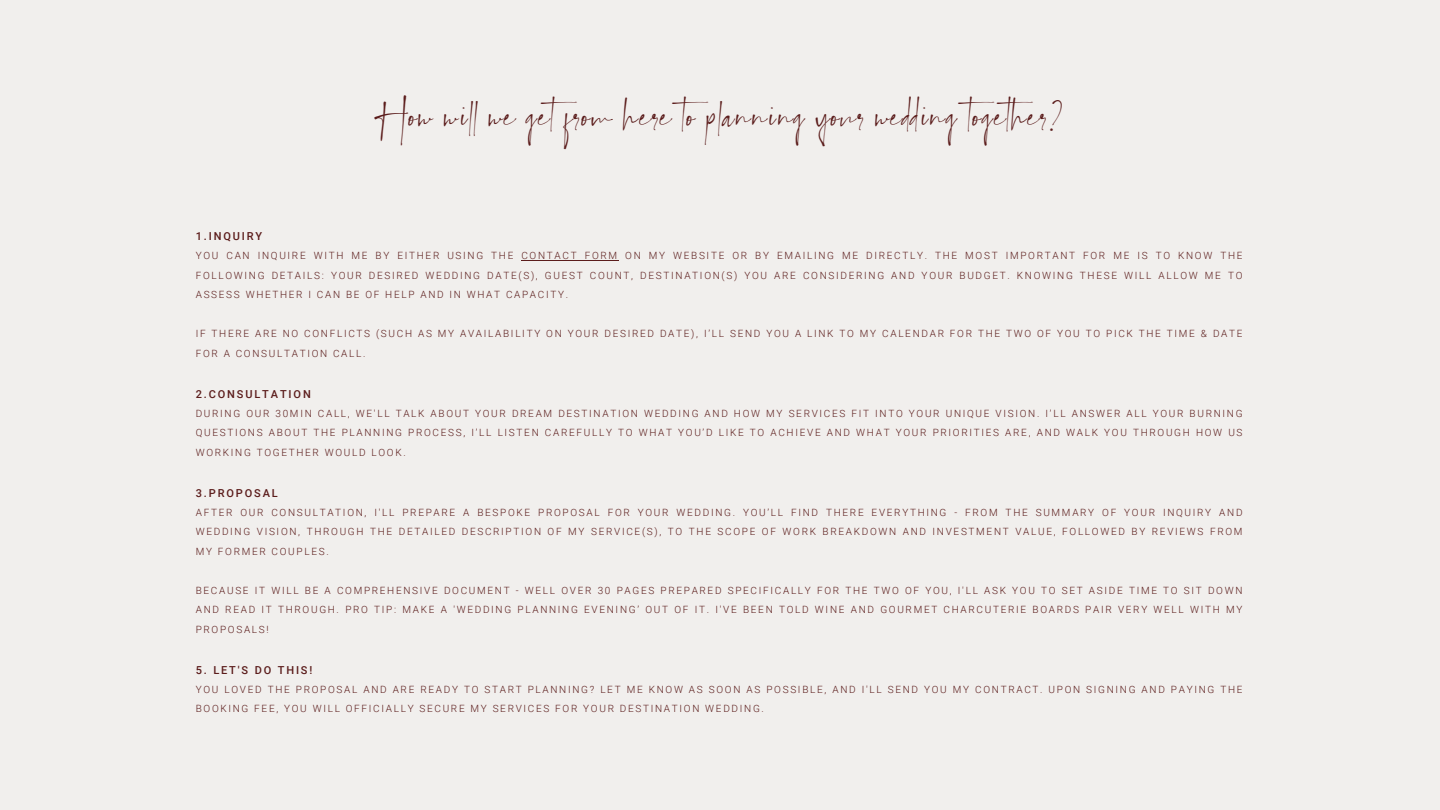
<style>
.page{position:relative;width:1440px;height:810px;background:#f1efed}
.page>*{position:absolute;margin:0;border:0;box-sizing:border-box;transform-origin:0 0}
.t1{font:50px "Diora Sunbright Signature";letter-spacing:.03em;color:#5b1c1b}
.t2{font:500 11px "Roboto";letter-spacing:.17em;color:#5b1c1b}
.t3{font:300 10px/19.5px "Roboto";letter-spacing:.17em;color:#5b1c1b;text-align:justify}
</style>
<div class="page">
<hr style="left:521px;top:260px;width:98px;height:1px;background:#5b1c1b">
<p class="t1" style="left:374px;top:88px;width:693px">How wil we getfrom here to planning your wedding together?</p>
<h1 class="t2" style="left:196px;top:230px;width:68px">1.INQUIRY</h1>
<p class="t3" style="left:196px;top:246px;width:1048px">YOU CAN INQUIRE WITH ME BY EITHER USING THE CONTACT FORM ON MY WEBSITE OR BY EMAILING ME DIRECTLY. THE MOST IMPORTANT FOR ME IS TO KNOW THE FOLLOWING DETAILS: YOUR DESIRED WEDDING DATE(S), GUEST COUNT, DESTINATION(S) YOU ARE CONSIDERING AND YOUR BUDGET. KNOWING THESE WILL ALLOW ME TO ASSESS WHETHER I CAN BE OF HELP AND IN WHAT CAPACITY.</p>
<p class="t3" style="left:196px;top:324px;width:1048px">IF THERE ARE NO CONFLICTS (SUCH AS MY AVAILABILITY ON YOUR DESIRED DATE), I’LL SEND YOU A LINK TO MY CALENDAR FOR THE TWO OF YOU TO PICK THE TIME &amp; DATE<br>FOR A CONSULTATION CALL.</p>
<p class="t2" style="left:196px;top:388px;width:117px">2.CONSULTATION</p>
<p class="t3" style="left:196px;top:403px;width:1048px">DURING OUR 30MIN CALL, WE'LL TALK ABOUT YOUR DREAM DESTINATION WEDDING AND HOW MY SERVICES FIT INTO YOUR UNIQUE VISION. I’LL ANSWER ALL YOUR BURNING QUESTIONS ABOUT THE PLANNING PROCESS, I’LL LISTEN CAREFULLY TO WHAT YOU’D LIKE TO ACHIEVE AND WHAT YOUR PRIORITIES ARE, AND WALK YOU THROUGH HOW US WORKING TOGETHER WOULD LOOK.</p>
<p class="t2" style="left:196px;top:487px;width:84px">3.PROPOSAL</p>
<p class="t3" style="left:196px;top:502px;width:1048px">AFTER OUR CONSULTATION, I'LL PREPARE A BESPOKE PROPOSAL FOR YOUR WEDDING. YOU’LL FIND THERE EVERYTHING - FROM THE SUMMARY OF YOUR INQUIRY AND WEDDING VISION, THROUGH THE DETAILED DESCRIPTION OF MY SERVICE(S), TO THE SCOPE OF WORK BREAKDOWN AND INVESTMENT VALUE, FOLLOWED BY REVIEWS FROM MY FORMER COUPLES.</p>
<p class="t3" style="left:196px;top:580px;width:1048px">BECAUSE IT WILL BE A COMPREHENSIVE DOCUMENT - WELL OVER 30 PAGES PREPARED SPECIFICALLY FOR THE TWO OF YOU, I'LL ASK YOU TO SET ASIDE TIME TO SIT DOWN AND READ IT THROUGH. PRO TIP: MAKE A 'WEDDING PLANNING EVENING’ OUT OF IT. I'VE BEEN TOLD WINE AND GOURMET CHARCUTERIE BOARDS PAIR VERY WELL WITH MY PROPOSALS!</p>
<p class="t2" style="left:196px;top:664px;width:118px">5. LET'S DO THIS!</p>
<p class="t3" style="left:196px;top:679px;width:1048px">YOU LOVED THE PROPOSAL AND ARE READY TO START PLANNING? LET ME KNOW AS SOON AS POSSIBLE, AND I'LL SEND YOU MY CONTRACT. UPON SIGNING AND PAYING THE<br>BOOKING FEE, YOU WILL OFFICIALLY SECURE MY SERVICES FOR YOUR DESTINATION WEDDING.</p>
</div>
